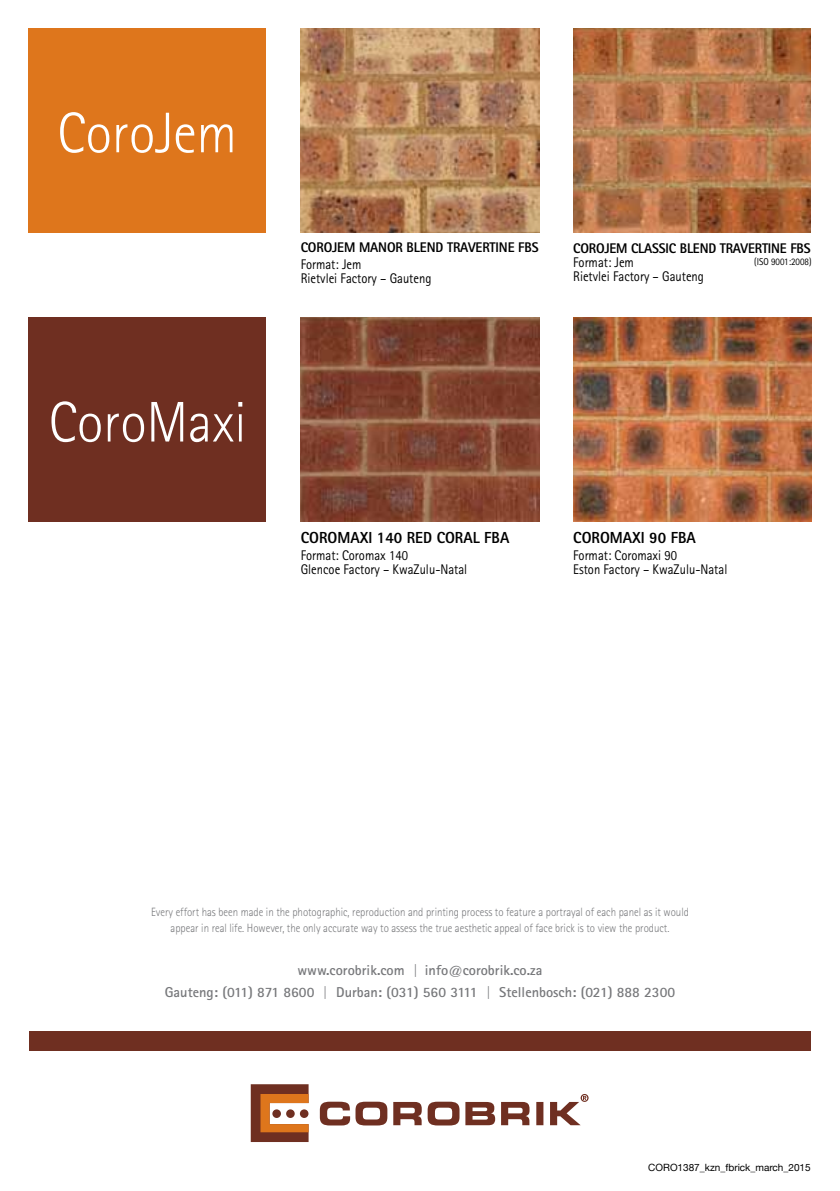
<style>
.page{position:relative;width:840px;height:1191px;background:#fff}
.page>*{position:absolute;margin:0;border:0;box-sizing:border-box;transform-origin:0 0}
.t1{font:300 57.4px "Rotis Sans Serif";color:#fff;scale:.95 1}
.t2{font:800 16px "Rotis Sans Serif";color:#000;scale:.95 1}
.t3{font:700 14.4px/22.2px "Rotis Sans Serif";color:#77787b;text-align:center}
.t4{font:14px/14px "Rotis Sans Serif";color:#000;scale:.9 1}
.t5{font:800 14px "Rotis Sans Serif";letter-spacing:-.015em;color:#000;scale:.95 1}
.t6{font:300 12px/16px "Rotis Sans Serif";color:#77787b;text-align:center;scale:.9 1}
.t7{font:10px "Helvetica Neue";color:#000}
.t8{font:10px "Rotis Sans Serif";color:#000;scale:.9 1}
.s1{font-weight:300}
</style>
<div class="page">
<img style="left:573px;top:317px;width:238px;height:204px">
<img style="left:300px;top:317px;width:239px;height:205px">
<img style="left:300px;top:28px;width:238px;height:204px">
<svg style="left:320px;top:1094px;width:268px;height:31px"></svg>
<svg style="left:250px;top:1084px;width:58px;height:58px"></svg>
<div style="left:272px;top:1109px;width:9px;height:9px;background:#6f2f21;border-radius:50%"></div>
<div style="left:286px;top:1109px;width:8px;height:9px;background:#6f2f21;border-radius:50%"></div>
<div style="left:300px;top:1109px;width:8px;height:9px;background:#6f2f21;border-radius:50%"></div>
<div style="left:29px;top:1030px;width:781px;height:20px;background:#6f2f21"></div>
<img style="left:573px;top:28px;width:237px;height:204px">
<div style="left:28px;top:28px;width:238px;height:204px;background:#de761c"></div>
<div style="left:28px;top:317px;width:238px;height:205px;background:#6f2f21"></div>
<h1 class="t1" style="left:57px;top:100px;width:190px">CoroJem</h1>
<h1 class="t1" style="left:49px;top:389px;width:209px">CoroMaxi</h1>
<p class="t5" style="left:300px;top:238px;width:252px">COROJEM MANOR BLEND TRAVERTINE FBS</p>
<p class="t4" style="left:300px;top:257px;width:147px">Format: Jem<br>Rietvlei Factory – Gauteng</p>
<p class="t5" style="left:573px;top:239px;width:251px">COROJEM CLASSIC BLEND TRAVERTINE FBS</p>
<p class="t4" style="left:573px;top:255px;width:147px">Format: Jem<br>Rietvlei Factory – Gauteng</p>
<p class="t8" style="left:753px;top:256px;width:65px">(ISO 9001:2008)</p>
<h2 class="t2" style="left:300px;top:527px;width:221px">COROMAXI 140 RED CORAL FBA</h2>
<p class="t4" style="left:300px;top:548px;width:186px">Format: Coromax 140<br>Glencoe Factory – KwaZulu-Natal</p>
<h2 class="t2" style="left:573px;top:527px;width:130px">COROMAXI 90 FBA</h2>
<p class="t4" style="left:573px;top:548px;width:173px">Format: Coromaxi 90<br>Eston Factory – KwaZulu-Natal</p>
<p class="t6" style="left:151px;top:904px;width:598px">Every effort has been made in the photographic, reproduction and printing process to feature a portrayal of each panel as it would appear in real life. However, the only accurate way to assess the true aesthetic appeal of face brick is to view the product.</p>
<p class="t3" style="left:165px;top:958px;width:511px">www.corobrik.com <span class="s1">|</span> info@corobrik.co.za<br>Gauteng: (011) 871 8600 <span class="s1">|</span> Durban: (031) 560 3111 <span class="s1">|</span> Stellenbosch: (021) 888 2300</p>
<p class="t7" style="left:648px;top:1160px;width:164px">CORO1387_kzn_fbrick_march_2015</p>
</div>
